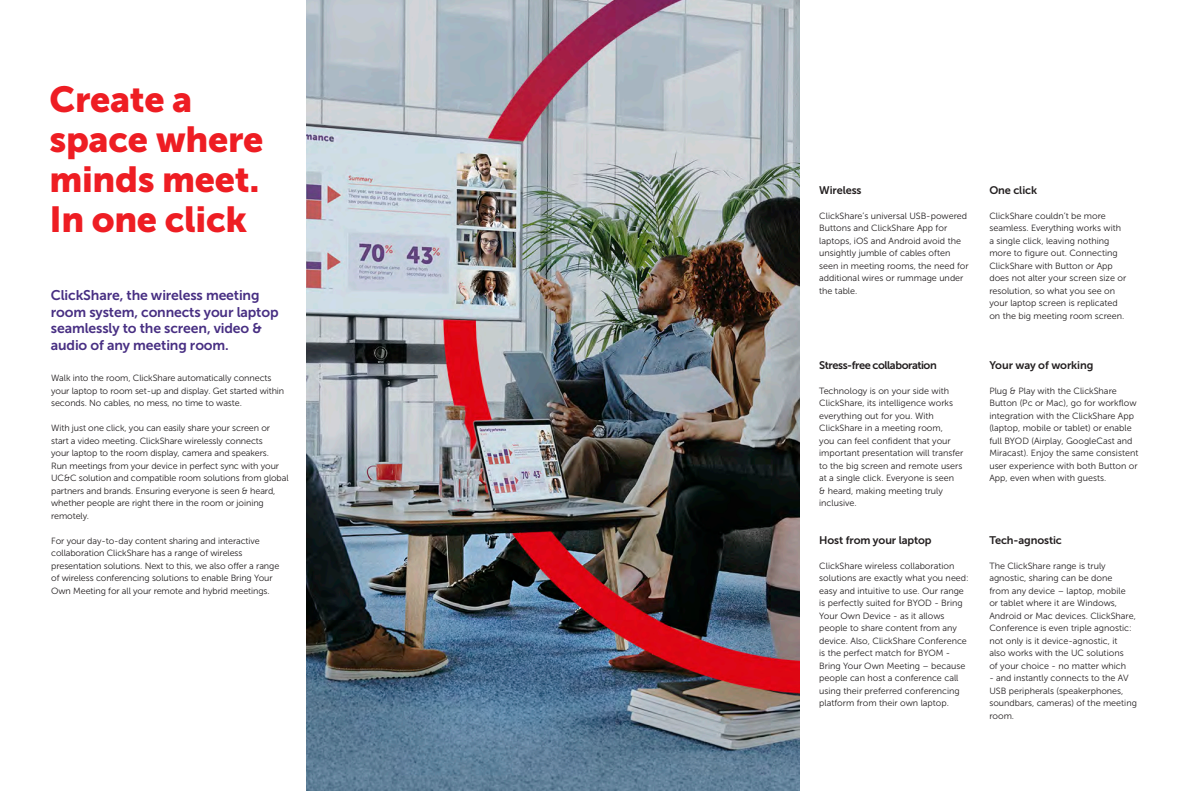
<style>
.page{position:relative;width:1191px;height:791px;background:#fff}
.page>*{position:absolute;margin:0;border:0;box-sizing:border-box;transform-origin:0 0}
.t1{font:36px/40px "Museo Sans 900";letter-spacing:-.01em;color:#ee1d23}
.t2{font:14px/16.8px "Museo Sans 700";letter-spacing:-.01em;color:#482f83}
.t3{font:11px "Museo Sans 700";letter-spacing:-.01em;color:#231f20}
.t4{font:11px "Museo Sans 700";letter-spacing:-.04em;color:#231f20}
.t5{font:9px/12.5px "Museo Sans 300";color:#231f20}
</style>
<div class="page">
<img style="left:306px;top:0;width:493px;height:791px">
<h1 class="t1" style="left:49px;top:79px;width:215px">Create a space where minds meet.<br>In one click</h1>
<h2 class="t2" style="left:51px;top:286px;width:229px">ClickShare, the wireless meeting room system, connects your laptop seamlessly to the screen, video &amp; audio of any meeting room.</h2>
<p class="t5" style="left:51px;top:372px;width:235px">Walk into the room, ClickShare automatically connects your laptop to room set-up and display. Get started within seconds. No cables, no mess, no time to waste.</p>
<p class="t5" style="left:51px;top:422px;width:239px">With just one click, you can easily share your screen or start a video meeting. ClickShare wirelessly connects<br>your laptop to the room display, camera and speakers.<br>Run meetings from your device in perfect sync with your UC&amp;C solution and compatible room solutions from global partners and brands. Ensuring everyone is seen &amp; heard, whether people are right there in the room or joining remotely.</p>
<p class="t5" style="left:51px;top:535px;width:230px">For your day-to-day content sharing and interactive collaboration ClickShare has a range of wireless presentation solutions. Next to this, we also offer a range of wireless conferencing solutions to enable Bring Your Own Meeting for all your remote and hybrid meetings.</p>
<p class="t3" style="left:819px;top:184px;width:44px">Wireless</p>
<p class="t5" style="left:819px;top:210px;width:151px">ClickShare’s universal USB-powered<br>Buttons and ClickShare App for laptops, iOS and Android avoid the unsightly jumble of cables often seen in meeting rooms, the need for additional wires or rummage under the table.</p>
<p class="t4" style="left:819px;top:359px;width:119px">Stress-free collaboration</p>
<p class="t5" style="left:819px;top:385px;width:146px">Technology is on your side with<br>ClickShare, its intelligence works everything out for you. With<br>ClickShare in a meeting room,<br>you can feel confident that your important presentation will transfer to the big screen and remote users at a single click. Everyone is seen<br>&amp; heard, making meeting truly inclusive.</p>
<p class="t3" style="left:819px;top:534px;width:114px">Host from your laptop</p>
<p class="t5" style="left:819px;top:560px;width:151px">ClickShare wireless collaboration solutions are exactly what you need: easy and intuitive to use. Our range is perfectly suited for BYOD - Bring Your Own Device - as it allows people to share content from any device. Also, ClickShare Conference is the perfect match for BYOM - Bring Your Own Meeting – because people can host a conference call using their preferred conferencing platform from their own laptop.</p>
<p class="t3" style="left:989px;top:184px;width:49px">One click</p>
<p class="t5" style="left:989px;top:210px;width:138px">ClickShare couldn’t be more seamless. Everything works with a single click, leaving nothing more to figure out. Connecting<br>ClickShare with Button or App does not alter your screen size or resolution, so what you see on your laptop screen is replicated on the big meeting room screen.</p>
<p class="t3" style="left:989px;top:359px;width:105px">Your way of working</p>
<p class="t5" style="left:989px;top:385px;width:150px">Plug &amp; Play with the ClickShare Button (Pc or Mac), go for workflow integration with the ClickShare App (laptop, mobile or tablet) or enable full BYOD (Airplay, GoogleCast and Miracast). Enjoy the same consistent user experience with both Button or App, even when with guests.</p>
<p class="t3" style="left:989px;top:534px;width:74px">Tech-agnostic</p>
<p class="t5" style="left:989px;top:560px;width:148px">The ClickShare range is truly agnostic, sharing can be done<br>from any device – laptop, mobile or tablet where it are Windows,<br>Android or Mac devices. ClickShare,<br>Conference is even triple agnostic: not only is it device-agnostic, it also works with the UC solutions<br>of your choice - no matter which</p>
<p class="t5" style="left:989px;top:672px;width:149px">- and instantly connects to the AV<br>USB peripherals (speakerphones, soundbars, cameras) of the meeting room.</p>
</div>
